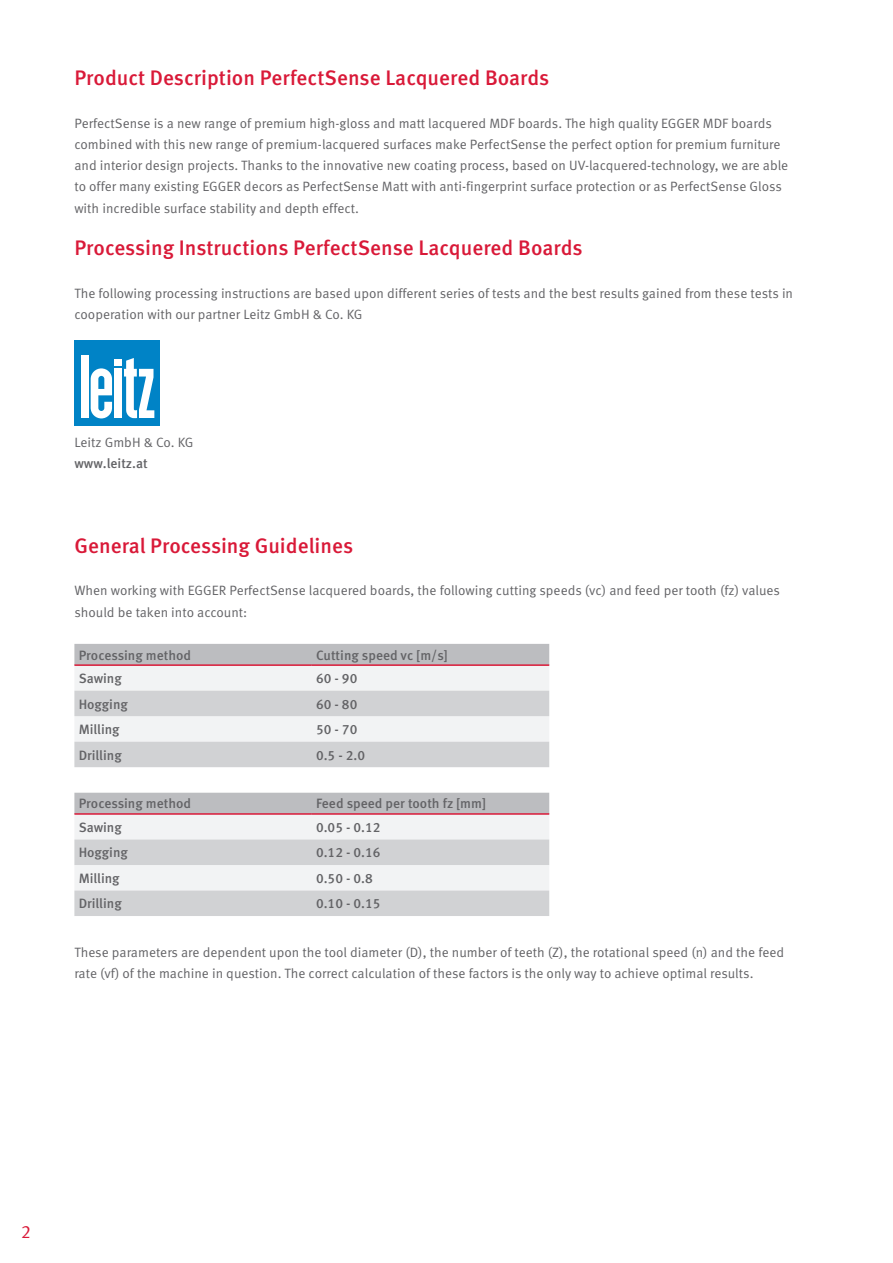
<style>
.page{position:relative;width:893px;height:1263px;background:#fff}
.page>*{position:absolute;margin:0;border:0;box-sizing:border-box;transform-origin:0 0}
.t1{font:500 21px "Meta Pro";color:#d91938}
.t2{font:18px "Meta Pro";color:#d91938}
.t3{font:13.5px/21.3px "Meta Pro";color:#636366}
.t4{font:500 13.5px "Meta Pro";color:#636366}
</style>
<div class="page">
<div style="left:74px;top:340px;width:86px;height:86px;background:#0083c6"></div>
<div style="left:114px;top:359px;width:8px;height:6px;background:#fff"></div>
<div style="left:114px;top:369px;width:8px;height:49px;background:#fff"></div>
<div style="left:81px;top:355px;width:8px;height:63px;background:#fff"></div>
<svg style="left:91px;top:368px;width:21px;height:50px"></svg>
<svg style="left:124px;top:358px;width:30px;height:60px"></svg>
<svg style="left:74px;top:644px;width:475px;height:123px"></svg>
<hr style="left:74px;top:664px;width:238px;height:2px;background:#d91938">
<hr style="left:312px;top:664px;width:237px;height:2px;background:#d91938">
<svg style="left:74px;top:793px;width:475px;height:123px"></svg>
<hr style="left:74px;top:813px;width:238px;height:2px;background:#d91938">
<hr style="left:312px;top:813px;width:237px;height:2px;background:#d91938">
<h1 class="t1" style="left:74px;top:65px;width:476px">Product Description PerfectSense Lacquered Boards</h1>
<p class="t3" style="left:74px;top:112px;width:715px">PerfectSense is a new range of premium high-gloss and matt lacquered MDF boards. The high quality EGGER MDF boards combined with this new range of premium-lacquered surfaces make PerfectSense the perfect option for premium furniture and interior design projects. Thanks to the innovative new coating process, based on UV-lacquered-technology, we are able to offer many existing EGGER decors as PerfectSense Matt with anti-fingerprint surface protection or as PerfectSense Gloss with incredible surface stability and depth effect.</p>
<h1 class="t1" style="left:74px;top:235px;width:510px">Processing Instructions PerfectSense Lacquered Boards</h1>
<p class="t3" style="left:74px;top:282px;width:720px">The following processing instructions are based upon different series of tests and the best results gained from these tests in cooperation with our partner Leitz GmbH &amp; Co. KG</p>
<p class="t3" style="left:74px;top:431px;width:121px">Leitz GmbH &amp; Co. KG</p>
<p class="t4" style="left:74px;top:455px;width:75px">www.leitz.at</p>
<h1 class="t1" style="left:74px;top:532px;width:280px">General Processing Guidelines</h1>
<p class="t3" style="left:74px;top:580px;width:707px">When working with EGGER PerfectSense lacquered boards, the following cutting speeds (vc) and feed per tooth (fz) values should be taken into account:</p>
<p class="t4" style="left:79px;top:646px;width:114px">Processing method</p>
<p class="t4" style="left:316px;top:646px;width:133px">Cutting speed vc [m/s]</p>
<p class="t4" style="left:79px;top:670px;width:45px">Sawing</p>
<p class="t4" style="left:316px;top:670px;width:43px">60 - 90</p>
<p class="t4" style="left:79px;top:695px;width:51px">Hogging</p>
<p class="t4" style="left:316px;top:695px;width:43px">60 - 80</p>
<p class="t4" style="left:79px;top:721px;width:42px">Milling</p>
<p class="t4" style="left:316px;top:721px;width:43px">50 - 70</p>
<p class="t4" style="left:79px;top:746px;width:45px">Drilling</p>
<p class="t4" style="left:316px;top:746px;width:51px">0.5 - 2.0</p>
<p class="t4" style="left:79px;top:795px;width:114px">Processing method</p>
<p class="t4" style="left:316px;top:795px;width:172px">Feed speed per tooth fz [mm]</p>
<p class="t4" style="left:79px;top:819px;width:45px">Sawing</p>
<p class="t4" style="left:316px;top:819px;width:66px">0.05 - 0.12</p>
<p class="t4" style="left:79px;top:844px;width:51px">Hogging</p>
<p class="t4" style="left:316px;top:844px;width:66px">0.12 - 0.16</p>
<p class="t4" style="left:79px;top:870px;width:42px">Milling</p>
<p class="t4" style="left:316px;top:870px;width:58px">0.50 - 0.8</p>
<p class="t4" style="left:79px;top:895px;width:45px">Drilling</p>
<p class="t4" style="left:316px;top:895px;width:66px">0.10 - 0.15</p>
<p class="t3" style="left:74px;top:942px;width:711px">These parameters are dependent upon the tool diameter (D), the number of teeth (Z), the rotational speed (n) and the feed rate (vf) of the machine in question. The correct calculation of these factors is the only way to achieve optimal results.</p>
<h2 class="t2" style="left:21px;top:1221px;width:11px">2</h2>
</div>
